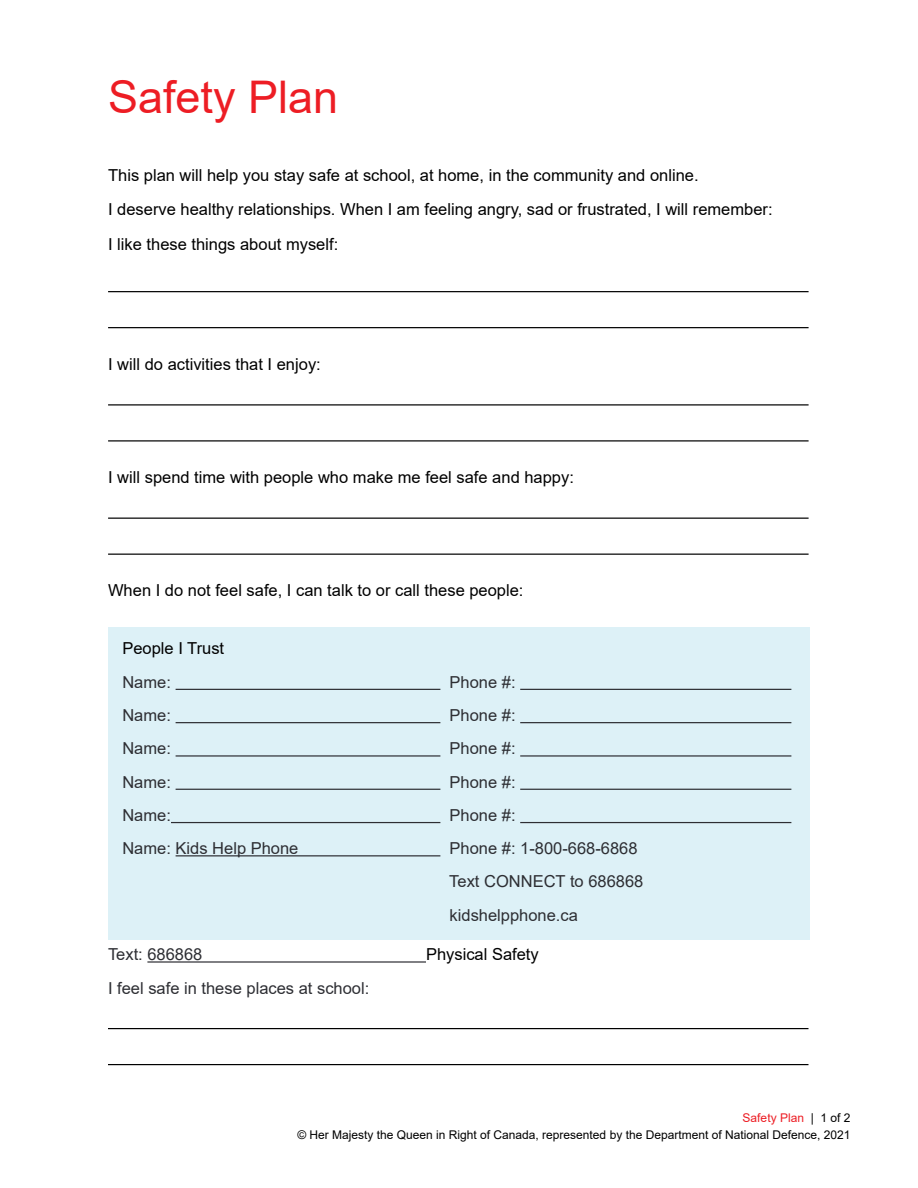
<style>
.page{position:relative;width:918px;height:1188px;background:#fff}
.page>*{position:absolute;margin:0;border:0;box-sizing:border-box;transform-origin:0 0}
.t1{font:45px "Arial";color:#ed1d24}
.t2{font:16.5px/34.5px "Arial";color:#000}
.t3{font:16.5px/33.3px "Arial";color:#2d2e33}
.t4{font:12px/16.8px "Arial";color:#000;text-align:right}
.s1{color:#ed1d24}
</style>
<div class="page">
<hr style="left:108px;top:291px;width:701px;height:1px;background:#000">
<hr style="left:108px;top:327px;width:701px;height:1px;background:#000">
<hr style="left:108px;top:404px;width:701px;height:2px;background:#000">
<hr style="left:108px;top:440px;width:701px;height:2px;background:#000">
<hr style="left:108px;top:518px;width:701px;height:1px;background:#000">
<hr style="left:108px;top:554px;width:701px;height:1px;background:#000">
<div style="left:108px;top:627px;width:702px;height:313px;background:#ddf1f7"></div>
<hr style="left:176px;top:689px;width:264px;height:1px;background:#2d2e33">
<hr style="left:520px;top:689px;width:271px;height:1px;background:#2d2e33">
<hr style="left:176px;top:722px;width:264px;height:1px;background:#2d2e33">
<hr style="left:520px;top:722px;width:271px;height:1px;background:#2d2e33">
<hr style="left:176px;top:755px;width:264px;height:2px;background:#2d2e33">
<hr style="left:520px;top:755px;width:271px;height:2px;background:#2d2e33">
<hr style="left:176px;top:789px;width:264px;height:1px;background:#2d2e33">
<hr style="left:520px;top:789px;width:271px;height:1px;background:#2d2e33">
<hr style="left:171px;top:822px;width:269px;height:1px;background:#2d2e33">
<hr style="left:520px;top:822px;width:271px;height:1px;background:#2d2e33">
<hr style="left:176px;top:855px;width:264px;height:1px;background:#2d2e33">
<hr style="left:147px;top:961px;width:279px;height:2px;background:#2d2e33">
<hr style="left:108px;top:1028px;width:700px;height:1px;background:#000">
<hr style="left:108px;top:1064px;width:700px;height:1px;background:#000">
<h1 class="t1" style="left:108px;top:66px;width:232px">Safety Plan</h1>
<p class="t2" style="left:108px;top:158px;width:666px">This plan will help you stay safe at school, at home, in the community and online.<br>I deserve healthy relationships. When I am feeling angry, sad or frustrated, I will remember:<br>I like these things about myself:</p>
<p class="t2" style="left:108px;top:347px;width:214px">I will do activities that I enjoy:</p>
<p class="t2" style="left:108px;top:460px;width:467px">I will spend time with people who make me feel safe and happy:</p>
<p class="t2" style="left:108px;top:573px;width:417px">When I do not feel safe, I can talk to or call these people:</p>
<p class="t2" style="left:122px;top:631px;width:103px">People I Trust</p>
<p class="t3" style="left:122px;top:665px;width:50px">Name:</p>
<p class="t3" style="left:450px;top:665px;width:68px">Phone #:</p>
<p class="t3" style="left:122px;top:698px;width:50px">Name:</p>
<p class="t3" style="left:450px;top:698px;width:68px">Phone #:</p>
<p class="t3" style="left:122px;top:732px;width:50px">Name:</p>
<p class="t3" style="left:450px;top:732px;width:68px">Phone #:</p>
<p class="t3" style="left:122px;top:765px;width:50px">Name:</p>
<p class="t3" style="left:450px;top:765px;width:68px">Phone #:</p>
<p class="t3" style="left:122px;top:798px;width:50px">Name:</p>
<p class="t3" style="left:450px;top:798px;width:68px">Phone #:</p>
<p class="t3" style="left:122px;top:832px;width:178px">Name: Kids Help Phone</p>
<p class="t3" style="left:449px;top:832px;width:196px">Phone #: 1-800-668-6868<br>Text CONNECT to 686868 kidshelpphone.ca</p>
<p class="t3" style="left:108px;top:938px;width:96px">Text: 686868</p>
<p class="t2" style="left:426px;top:937px;width:114px">Physical Safety</p>
<p class="t3" style="left:108px;top:971px;width:263px">I feel safe in these places at school:</p>
<p class="t4" style="left:297px;top:1110px;width:555px"><span class="s1">Safety Plan</span> | 1 of 2<br>© Her Majesty the Queen in Right of Canada, represented by the Department of National Defence, 2021</p>
</div>
